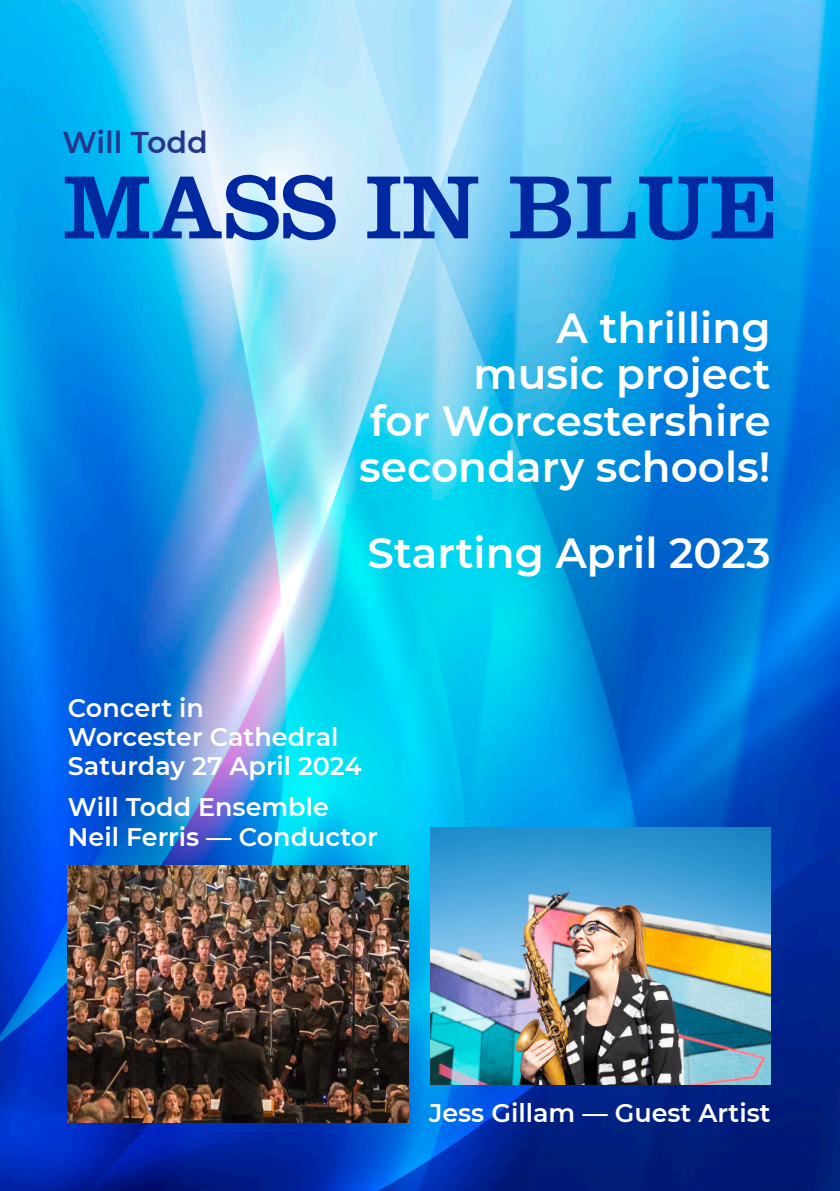
<style>
.page{position:relative;width:840px;height:1191px;background:#fff}
.page>*{position:absolute;margin:0;border:0;box-sizing:border-box;transform-origin:0 0}
.t1{font:93px "Clarendon LT Std";color:#0028a0}
.t2{font:600 42px/46.2px "Montserrat";color:#fff;text-align:right}
.t3{font:600 30px "Montserrat";color:#23368b}
.t4{font:600 25.4px/29.2px "Montserrat";color:#fff}
</style>
<div class="page">
<img style="left:0;top:0;width:839px;height:1191px">
<img style="left:430px;top:827px;width:340px;height:257px">
<img style="left:68px;top:865px;width:340px;height:258px">
<p class="t3" style="left:62px;top:124px;width:147px">Will Todd</p>
<h1 class="t1" style="left:63px;top:177px;width:715px">MASS IN BLUE</h1>
<h2 class="t2" style="left:359px;top:305px;width:412px">A thrilling<br>music project<br>for Worcestershire secondary schools!</h2>
<h2 class="t2" style="left:367px;top:530px;width:404px">Starting April 2023</h2>
<p class="t4" style="left:68px;top:693px;width:295px">Concert in<br>Worcester Cathedral<br>Saturday 27 April 2024</p>
<p class="t4" style="left:68px;top:792px;width:311px">Will Todd Ensemble<br>Neil Ferris — Conductor</p>
<p class="t4" style="left:429px;top:1097px;width:343px">Jess Gillam — Guest Artist</p>
</div>
